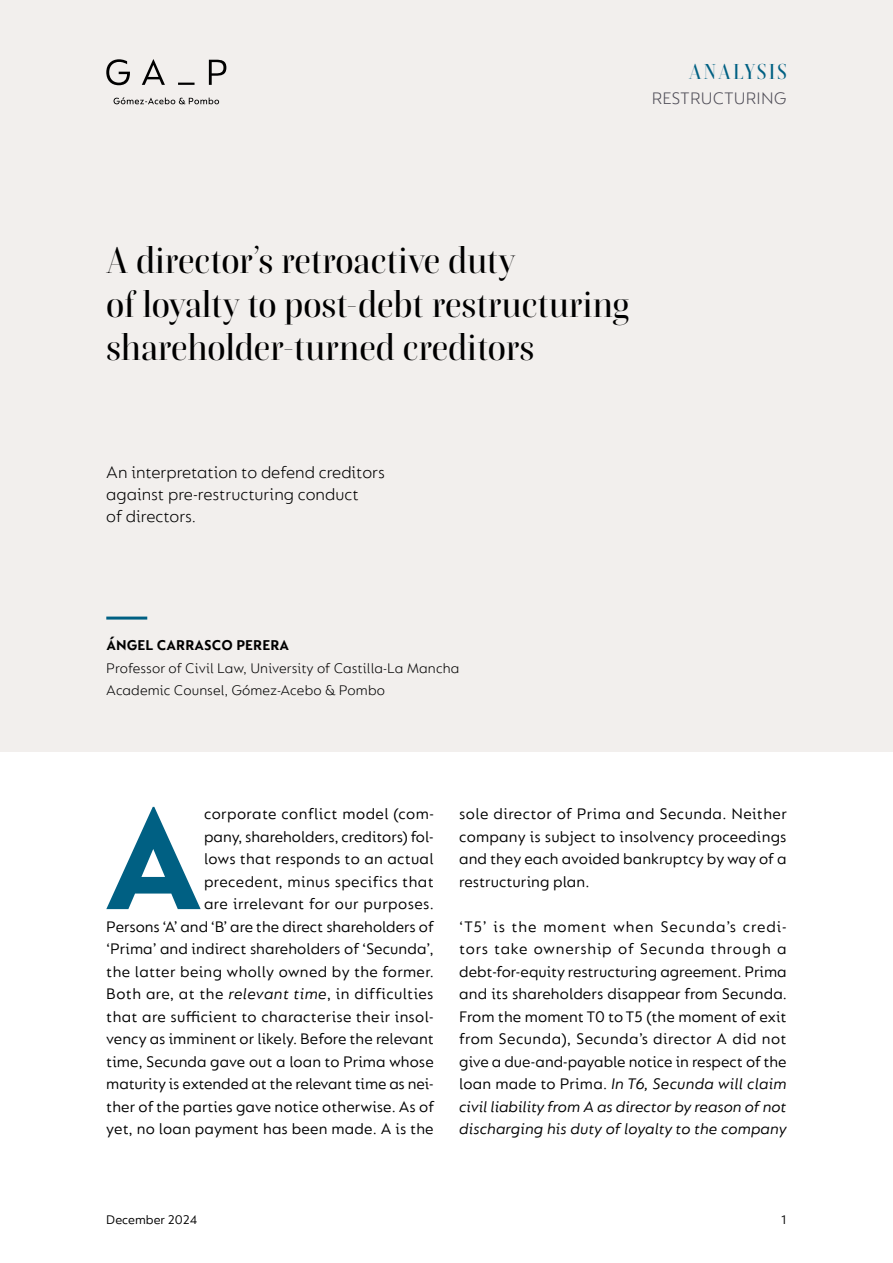
<style>
.page{position:relative;width:893px;height:1263px;background:#fff}
.page>*{position:absolute;margin:0;border:0;box-sizing:border-box;transform-origin:0 0}
.t1{font:700 155.4px "FS Lucas";color:#006083}
.t2{font:500 36px/43.2px "Boska";color:#000}
.t3{font:500 21px "Boska";letter-spacing:.1em;color:#006083}
.t4{font:300 18px/21.6px "FS Lucas";color:#000}
.t5{font:300 18px "FS Lucas";letter-spacing:.01em;color:#504e58}
.t6{font:16.5px/22.5px "FS Lucas";letter-spacing:.005em;color:#000;text-align:justify}
.t7{font:300 15px/22.5px "FS Lucas";letter-spacing:.01em;color:#000}
.t8{font:700 15px "FS Lucas";letter-spacing:.01em;color:#000}
.t9{font:13.5px "FS Lucas";color:#000}
.s1{font-style:italic}
</style>
<div class="page">
<div style="left:0;top:0;width:893px;height:752px;background:#f2efed"></div>
<hr style="left:106px;top:617px;width:41px;height:3px;background:#006083">
<svg style="left:106px;top:59px;width:120px;height:45px"></svg>
<p class="t3" style="left:689px;top:59px;width:99px">ANALYSIS</p>
<p class="t5" style="left:652px;top:88px;width:136px">RESTRUCTURING</p>
<h2 class="t2" style="left:106px;top:239px;width:525px">A director’s retroactive duty<br>of loyalty to post-debt restructuring shareholder-turned creditors</h2>
<p class="t4" style="left:106px;top:461px;width:280px">An interpretation to defend creditors against pre-restructuring conduct<br>of directors.</p>
<p class="t8" style="left:106px;top:637px;width:184px">ÁNGEL CARRASCO PERERA</p>
<p class="t7" style="left:106px;top:656px;width:355px">Professor of Civil Law, University of Castilla-La Mancha<br>Academic Counsel, Gómez-Acebo &amp; Pombo</p>
<h1 class="t1" style="left:104px;top:769px;width:101px">A</h1>
<p class="t6" style="left:106px;top:802px;width:329px;text-align:right">corporate conflict model (com-<br>pany, shareholders, creditors) fol-<br>lows that responds to an actual<br>precedent, minus specifics that<br>are irrelevant for our purposes.<br>Persons ‘A’ and ‘B’ are the direct shareholders of ‘Prima’ and indirect shareholders of ‘Secunda’, the latter being wholly owned by the former.<br>Both are, at the <span class="s1">relevant time</span>, in difficulties that are sufficient to characterise their insol&shy;vency as imminent or likely. Before the relevant time, Secunda gave out a loan to Prima whose maturity is extended at the relevant time as nei&shy;ther of the parties gave notice otherwise. As of yet, no loan payment has been made. A is the</p>
<p class="t6" style="left:459px;top:802px;width:329px">sole director of Prima and Secunda. Neither company is subject to insolvency proceedings and they each avoided bankruptcy by way of a restructuring plan.</p>
<p class="t6" style="left:459px;top:915px;width:329px">‘T5’ is the moment when Secunda’s credi&shy;tors take ownership of Secunda through a debt-for-equity restructuring agreement. Prima and its shareholders disappear from Secunda.<br>From the moment T0 to T5 (the moment of exit from Secunda), Secunda’s director A did not give a due-and-payable notice in respect of the loan made to Prima. <span class="s1">In T6, Secunda will claim civil liability from A as director by reason of not discharging his duty of loyalty to the company</span></p>
<p class="t9" style="left:106px;top:1212px;width:92px">December 2024</p>
<p class="t9" style="left:781px;top:1212px;width:7px">1</p>
</div>
